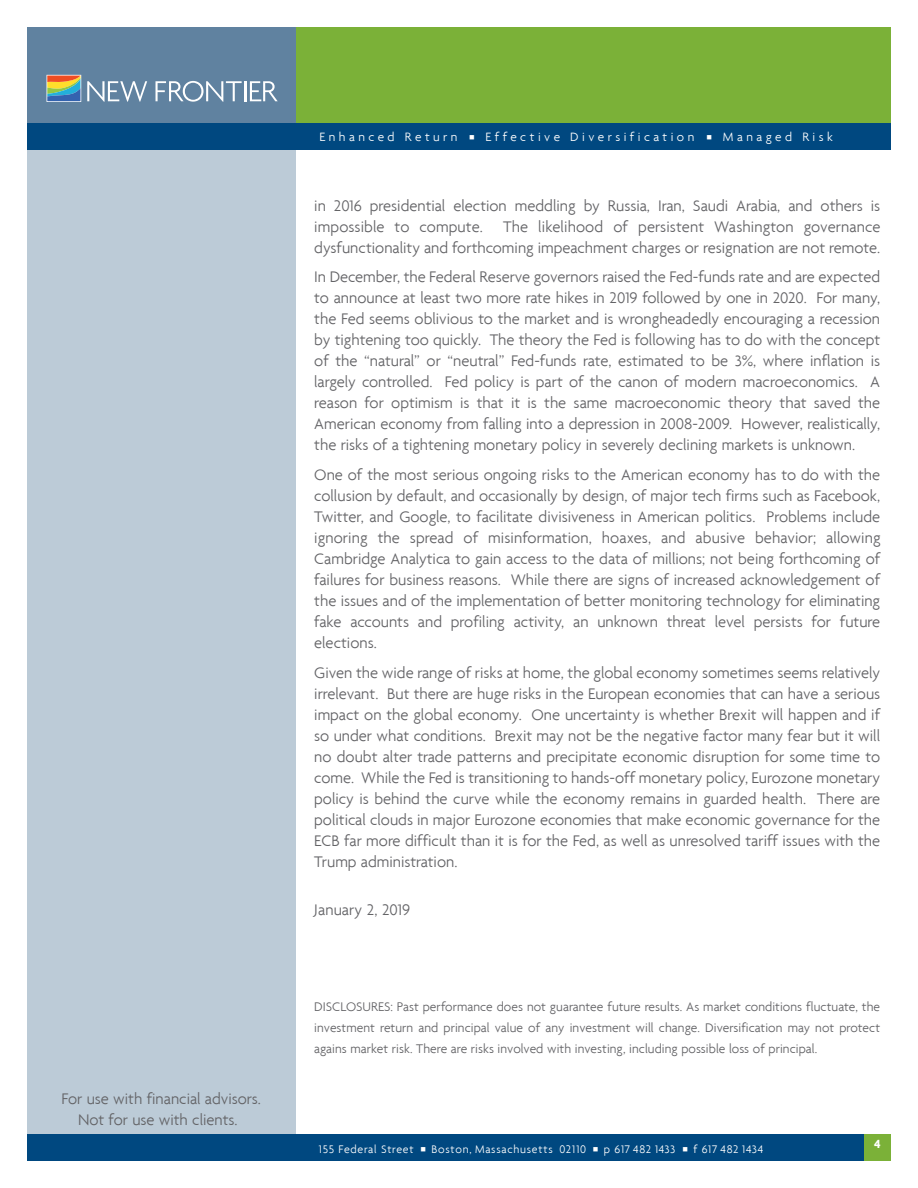
<style>
.page{position:relative;width:918px;height:1188px;background:#fff}
.page>*{position:absolute;margin:0;border:0;box-sizing:border-box;transform-origin:0 0}
.Major_Headline{font:300 16.5px/21px "Agenda";color:#636366;text-align:justify}
.text{font:300 13.5px/21px "Agenda";letter-spacing:.005em;color:#636366;text-align:justify}
.t1{font:300 13.05px "Agenda";letter-spacing:.265em;color:#fff}
.t2{font:700 12.75px "Agenda";color:#fff}
.t3{font:300 11.85px "Agenda";letter-spacing:.065em;color:#fff}
</style>
<div class="page">
<div style="left:27px;top:27px;width:864px;height:108px;background:#7bb138"></div>
<div style="left:27px;top:27px;width:268px;height:108px;background:#6082a0"></div>
<div style="left:47px;top:75px;width:34px;height:27px;border:1px solid #fff"></div>
<svg style="left:87px;top:81px;width:60px;height:21px"></svg>
<svg style="left:156px;top:81px;width:86px;height:21px"></svg>
<hr style="left:244px;top:81px;width:2px;height:20px;background:#fff">
<svg style="left:250px;top:81px;width:28px;height:20px"></svg>
<svg style="left:47px;top:76px;width:33px;height:25px"></svg>
<div style="left:27px;top:123px;width:268px;height:1038px;background:#bccbd7"></div>
<div style="left:27px;top:1134px;width:864px;height:27px;background:#004880"></div>
<div style="left:27px;top:123px;width:864px;height:27px;background:#004880"></div>
<div style="left:864px;top:1134px;width:27px;height:27px;background:#7bb138"></div>
<p class="Major_Headline" style="left:62px;top:1087px;width:201px;text-align:center">For use with financial advisors.<br>Not for use with clients.</p>
<p class="t1" style="left:319px;top:129px;width:140px">Enhanced Return</p>
<p class="t1" style="left:485px;top:129px;width:210px">Effective Diversification</p>
<p class="t1" style="left:723px;top:129px;width:111px">Managed Risk</p>
<p class="Major_Headline" style="left:314px;top:194px;width:568px">in 2016 presidential election meddling by Russia, Iran, Saudi Arabia, and others is impossible to compute. The likelihood of persistent Washington governance dysfunctionality and forthcoming impeachment charges or resignation are not remote.</p>
<p class="Major_Headline" style="left:314px;top:266px;width:567px">In December, the Federal Reserve governors raised the Fed-funds rate and are expected to announce at least two more rate hikes in 2019 followed by one in 2020. For many, the Fed seems oblivious to the market and is wrongheadedly encouraging a recession by tightening too quickly. The theory the Fed is following has to do with the concept of the “natural” or “neutral” Fed-funds rate, estimated to be 3%, where inflation is largely controlled. Fed policy is part of the canon of modern macroeconomics. A reason for optimism is that it is the same macroeconomic theory that saved the American economy from falling into a depression in 2008-2009. However, realistically, the risks of a tightening monetary policy in severely declining markets is unknown.</p>
<p class="Major_Headline" style="left:314px;top:464px;width:568px">One of the most serious ongoing risks to the American economy has to do with the collusion by default, and occasionally by design, of major tech firms such as Facebook, Twitter, and Google, to facilitate divisiveness in American politics. Problems include ignoring the spread of misinformation, hoaxes, and abusive behavior; allowing Cambridge Analytica to gain access to the data of millions; not being forthcoming of failures for business reasons. While there are signs of increased acknowledgement of the issues and of the implementation of better monitoring technology for eliminating fake accounts and profiling activity, an unknown threat level persists for future elections.</p>
<p class="Major_Headline" style="left:314px;top:662px;width:567px">Given the wide range of risks at home, the global economy sometimes seems relatively irrelevant. But there are huge risks in the European economies that can have a serious impact on the global economy. One uncertainty is whether Brexit will happen and if so under what conditions. Brexit may not be the negative factor many fear but it will no doubt alter trade patterns and precipitate economic disruption for some time to come. While the Fed is transitioning to hands-off monetary policy, Eurozone monetary policy is behind the curve while the economy remains in guarded health. There are political clouds in major Eurozone economies that make economic governance for the ECB far more difficult than it is for the Fed, as well as unresolved tariff issues with the Trump administration.</p>
<p class="Major_Headline" style="left:314px;top:899px;width:98px">January 2, 2019</p>
<p class="text" style="left:314px;top:996px;width:567px">DISCLOSURES: Past performance does not guarantee future results. As market conditions fluctuate, the investment return and principal value of any investment will change. Diversification may not protect agains market risk. There are risks involved with investing, including possible loss of principal.</p>
<p class="t3" style="left:319px;top:1142px;width:96px">155 Federal Street</p>
<p class="t3" style="left:432px;top:1142px;width:156px">Boston, Massachusetts 02110</p>
<p class="t3" style="left:604px;top:1142px;width:73px">p 617 482 1433</p>
<p class="t3" style="left:694px;top:1142px;width:71px">f 617 482 1434</p>
<p class="t2" style="left:874px;top:1136px;width:8px">4</p>
</div>
